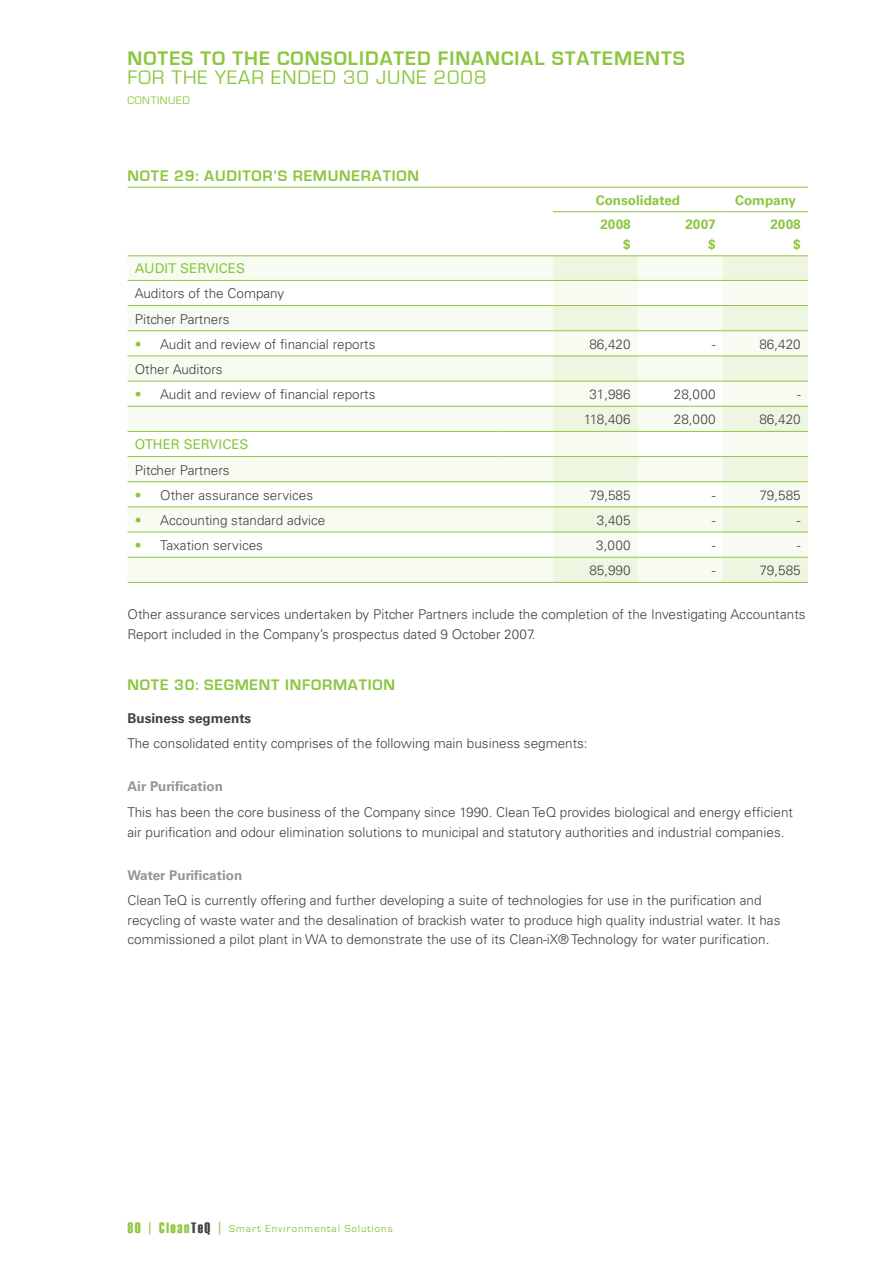
<style>
.page{position:relative;width:893px;height:1263px;background:#fff}
.page>*{position:absolute;margin:0;border:0;box-sizing:border-box;transform-origin:0 0}
.t1{font:700 20.25px "Eurostile";letter-spacing:.05em;color:#8cc63f}
.t2{font:20.25px "Eurostile";letter-spacing:.05em;color:#8cc63f}
.t3{font:700 15.75px "Eurostile";color:#8cc63f}
.t4{font:300 13.5px/19.5px "Univers";color:#414142}
.t5{font:700 13.5px/19.5px "Univers";color:#8cc63f;text-align:right}
.t6{font:700 13.5px "Univers";color:#939598}
.t7{font:13.5px "Univers";color:#8cc63f}
.t8{font:700 13.5px "Univers";color:#414142}
.t9{font:11.25px "Eurostile";letter-spacing:.05em;color:#8cc63f}
.t10{font:10.5px "Eurostile";letter-spacing:.1em;color:#8cc63f}
.s1{color:#8cc63f}
.s2{font-family:"Haettenschweiler";font-size:15px}
.s3{font-size:15px}
.s4{font-family:"Haettenschweiler";font-size:15px;color:#414142}
</style>
<div class="page">
<div style="left:128px;top:257px;width:595px;height:325px;background:#f7fbf2"></div>
<div style="left:553px;top:257px;width:85px;height:325px;background:#eef6e2"></div>
<div style="left:723px;top:257px;width:85px;height:325px;background:#eef6e2"></div>
<svg style="left:128px;top:281px;width:425px;height:276px"></svg>
<svg style="left:553px;top:281px;width:255px;height:276px;fill:#f7fbf2"></svg>
<hr style="left:128px;top:187px;width:374px;height:1px;background:#8cc63f">
<hr style="left:502px;top:187px;width:51px;height:1px;background:#8cc63f">
<hr style="left:553px;top:187px;width:85px;height:1px;background:#8cc63f">
<hr style="left:638px;top:187px;width:85px;height:1px;background:#8cc63f">
<hr style="left:723px;top:187px;width:85px;height:1px;background:#8cc63f">
<hr style="left:553px;top:211px;width:85px;height:1px;background:#8cc63f">
<hr style="left:638px;top:211px;width:85px;height:1px;background:#8cc63f">
<hr style="left:723px;top:211px;width:85px;height:1px;background:#8cc63f">
<hr style="left:128px;top:256px;width:374px;height:1px;background:#8cc63f">
<hr style="left:502px;top:256px;width:51px;height:1px;background:#8cc63f">
<hr style="left:553px;top:256px;width:85px;height:1px;background:#8cc63f">
<hr style="left:638px;top:256px;width:85px;height:1px;background:#8cc63f">
<hr style="left:723px;top:256px;width:85px;height:1px;background:#8cc63f">
<hr style="left:128px;top:280px;width:374px;height:1px;background:#8cc63f">
<hr style="left:502px;top:280px;width:51px;height:1px;background:#8cc63f">
<hr style="left:553px;top:280px;width:85px;height:1px;background:#8cc63f">
<hr style="left:638px;top:280px;width:85px;height:1px;background:#8cc63f">
<hr style="left:723px;top:280px;width:85px;height:1px;background:#8cc63f">
<hr style="left:128px;top:305px;width:374px;height:1px;background:#8cc63f">
<hr style="left:502px;top:305px;width:51px;height:1px;background:#8cc63f">
<hr style="left:553px;top:305px;width:85px;height:1px;background:#8cc63f">
<hr style="left:638px;top:305px;width:85px;height:1px;background:#8cc63f">
<hr style="left:723px;top:305px;width:85px;height:1px;background:#8cc63f">
<hr style="left:128px;top:330px;width:374px;height:1px;background:#8cc63f">
<hr style="left:502px;top:330px;width:51px;height:1px;background:#8cc63f">
<hr style="left:553px;top:330px;width:85px;height:1px;background:#8cc63f">
<hr style="left:638px;top:330px;width:85px;height:1px;background:#8cc63f">
<hr style="left:723px;top:330px;width:85px;height:1px;background:#8cc63f">
<hr style="left:128px;top:356px;width:374px;height:1px;background:#8cc63f">
<hr style="left:502px;top:356px;width:51px;height:1px;background:#8cc63f">
<hr style="left:553px;top:356px;width:85px;height:1px;background:#8cc63f">
<hr style="left:638px;top:356px;width:85px;height:1px;background:#8cc63f">
<hr style="left:723px;top:356px;width:85px;height:1px;background:#8cc63f">
<hr style="left:128px;top:381px;width:374px;height:1px;background:#8cc63f">
<hr style="left:502px;top:381px;width:51px;height:1px;background:#8cc63f">
<hr style="left:553px;top:381px;width:85px;height:1px;background:#8cc63f">
<hr style="left:638px;top:381px;width:85px;height:1px;background:#8cc63f">
<hr style="left:723px;top:381px;width:85px;height:1px;background:#8cc63f">
<hr style="left:128px;top:406px;width:374px;height:1px;background:#8cc63f">
<hr style="left:502px;top:406px;width:51px;height:1px;background:#8cc63f">
<hr style="left:128px;top:431px;width:374px;height:1px;background:#8cc63f">
<hr style="left:502px;top:431px;width:51px;height:1px;background:#8cc63f">
<hr style="left:128px;top:456px;width:374px;height:1px;background:#8cc63f">
<hr style="left:502px;top:456px;width:51px;height:1px;background:#8cc63f">
<hr style="left:553px;top:456px;width:85px;height:1px;background:#8cc63f">
<hr style="left:638px;top:456px;width:85px;height:1px;background:#8cc63f">
<hr style="left:723px;top:456px;width:85px;height:1px;background:#8cc63f">
<hr style="left:128px;top:481px;width:374px;height:1px;background:#8cc63f">
<hr style="left:502px;top:481px;width:51px;height:1px;background:#8cc63f">
<hr style="left:553px;top:481px;width:85px;height:1px;background:#8cc63f">
<hr style="left:638px;top:481px;width:85px;height:1px;background:#8cc63f">
<hr style="left:723px;top:481px;width:85px;height:1px;background:#8cc63f">
<hr style="left:128px;top:507px;width:374px;height:1px;background:#8cc63f">
<hr style="left:502px;top:507px;width:51px;height:1px;background:#8cc63f">
<hr style="left:553px;top:507px;width:85px;height:1px;background:#8cc63f">
<hr style="left:638px;top:507px;width:85px;height:1px;background:#8cc63f">
<hr style="left:723px;top:507px;width:85px;height:1px;background:#8cc63f">
<hr style="left:128px;top:532px;width:374px;height:1px;background:#8cc63f">
<hr style="left:502px;top:532px;width:51px;height:1px;background:#8cc63f">
<hr style="left:553px;top:532px;width:85px;height:1px;background:#8cc63f">
<hr style="left:638px;top:532px;width:85px;height:1px;background:#8cc63f">
<hr style="left:723px;top:532px;width:85px;height:1px;background:#8cc63f">
<hr style="left:128px;top:557px;width:374px;height:1px;background:#8cc63f">
<hr style="left:502px;top:557px;width:51px;height:1px;background:#8cc63f">
<hr style="left:553px;top:406px;width:85px;height:1px;background:#8cc63f">
<hr style="left:638px;top:406px;width:85px;height:1px;background:#8cc63f">
<hr style="left:723px;top:406px;width:85px;height:1px;background:#8cc63f">
<hr style="left:553px;top:431px;width:85px;height:1px;background:#8cc63f">
<hr style="left:638px;top:431px;width:85px;height:1px;background:#8cc63f">
<hr style="left:723px;top:431px;width:85px;height:1px;background:#8cc63f">
<hr style="left:553px;top:557px;width:85px;height:1px;background:#8cc63f">
<hr style="left:638px;top:557px;width:85px;height:1px;background:#8cc63f">
<hr style="left:723px;top:557px;width:85px;height:1px;background:#8cc63f">
<hr style="left:553px;top:582px;width:85px;height:1px;background:#8cc63f">
<hr style="left:638px;top:582px;width:85px;height:1px;background:#8cc63f">
<hr style="left:723px;top:582px;width:85px;height:1px;background:#8cc63f">
<hr style="left:128px;top:582px;width:374px;height:1px;background:#8cc63f">
<hr style="left:502px;top:582px;width:51px;height:1px;background:#8cc63f">
<h1 class="t1" style="left:128px;top:47px;width:559px">NOTES TO THE CONSOLIDATED FINANCIAL STATEMENTS</h1>
<h1 class="t2" style="left:128px;top:66px;width:360px">FOR THE YEAR ENDED 30 JUNE 2008</h1>
<p class="t9" style="left:128px;top:94px;width:64px">CONTINUED</p>
<p class="t3" style="left:128px;top:167px;width:11px">NOTE</p>
<p class="t3" style="left:174px;top:167px;width:41px">29: AUDITOR</p>
<p class="t3" style="left:273px;top:167px;width:31px">’S REMUNERATION</p>
<p class="t5" style="left:596px;top:190px;width:86px">Consolidated</p>
<p class="t5" style="left:735px;top:190px;width:62px">Company</p>
<p class="t5" style="left:600px;top:215px;width:32px">2008 $</p>
<p class="t5" style="left:685px;top:215px;width:32px">2007 $</p>
<p class="t5" style="left:770px;top:215px;width:32px">2008 $</p>
<p class="t7" style="left:135px;top:260px;width:112px">AUDIT SERVICES</p>
<p class="t4" style="left:135px;top:281px;width:151px;line-height:25.2px">Auditors of the Company<br>Pitcher Partners</p>
<p class="t4" style="left:135px;top:334px;width:242px"><span class="s1">•</span> Audit and review of financial reports</p>
<p class="t4" style="left:589px;top:334px;width:43px">86,420</p>
<p class="t4" style="left:712px;top:334px;width:5px">-</p>
<p class="t4" style="left:759px;top:334px;width:43px">86,420</p>
<p class="t4" style="left:135px;top:359px;width:89px">Other Auditors</p>
<p class="t4" style="left:135px;top:384px;width:242px"><span class="s1">•</span> Audit and review of financial reports</p>
<p class="t4" style="left:589px;top:384px;width:43px">31,986</p>
<p class="t4" style="left:674px;top:384px;width:43px">28,000</p>
<p class="t4" style="left:797px;top:384px;width:5px">-</p>
<p class="t4" style="left:584px;top:410px;width:48px">118,406</p>
<p class="t4" style="left:674px;top:410px;width:43px">28,000</p>
<p class="t4" style="left:759px;top:410px;width:43px">86,420</p>
<p class="t7" style="left:135px;top:437px;width:115px">OTHER SERVICES</p>
<p class="t4" style="left:135px;top:460px;width:96px">Pitcher Partners</p>
<p class="t4" style="left:135px;top:485px;width:180px"><span class="s1">•</span> Other assurance services</p>
<p class="t4" style="left:589px;top:485px;width:43px">79,585</p>
<p class="t4" style="left:712px;top:485px;width:5px">-</p>
<p class="t4" style="left:759px;top:485px;width:43px">79,585</p>
<p class="t4" style="left:135px;top:510px;width:192px"><span class="s1">•</span> Accounting standard advice</p>
<p class="t4" style="left:597px;top:510px;width:35px">3,405</p>
<p class="t4" style="left:712px;top:510px;width:5px">-</p>
<p class="t4" style="left:797px;top:510px;width:5px">-</p>
<p class="t4" style="left:135px;top:535px;width:130px"><span class="s1">•</span> Taxation services</p>
<p class="t4" style="left:596px;top:535px;width:36px">3,000</p>
<p class="t4" style="left:712px;top:535px;width:5px">-</p>
<p class="t4" style="left:797px;top:535px;width:5px">-</p>
<p class="t4" style="left:589px;top:561px;width:43px">85,990</p>
<p class="t4" style="left:712px;top:561px;width:5px">-</p>
<p class="t4" style="left:759px;top:561px;width:43px">79,585</p>
<p class="t4" style="left:128px;top:605px;width:679px">Other assurance services undertaken by Pitcher Partners include the completion of the Investigating Accountants<br>Report included in the Company’s prospectus dated 9 October 2007.</p>
<p class="t3" style="left:128px;top:676px;width:11px">NOTE</p>
<p class="t3" style="left:174px;top:676px;width:42px">30: SEGMENT</p>
<p class="t3" style="left:285px;top:676px;width:11px">INFORMATION</p>
<p class="t8" style="left:128px;top:710px;width:125px">Business segments</p>
<p class="t4" style="left:128px;top:734px;width:462px">The consolidated entity comprises of the following main business segments:</p>
<p class="t6" style="left:128px;top:779px;width:97px">Air Purification</p>
<p class="t4" style="left:128px;top:803px;width:667px">This has been the core business of the Company since 1990. Clean TeQ provides biological and energy efficient air purification and odour elimination solutions to municipal and statutory authorities and industrial companies.</p>
<p class="t6" style="left:128px;top:867px;width:116px">Water Purification</p>
<p class="t4" style="left:128px;top:891px;width:654px">Clean TeQ is currently offering and further developing a suite of technologies for use in the purification and recycling of waste water and the desalination of brackish water to produce high quality industrial water. It has commissioned a pilot plant in WA to demonstrate the use of its Clean-iX® Technology for water purification.</p>
<p class="t10" style="left:128px;top:1222px;width:267px"><span class="s2">80</span> <span class="s3">|</span> <span class="s2">Clean</span><span class="s4">TeQ</span> <span class="s3">|</span> SMART ENVIRONMENTAL SOLUTIONS</p>
</div>
